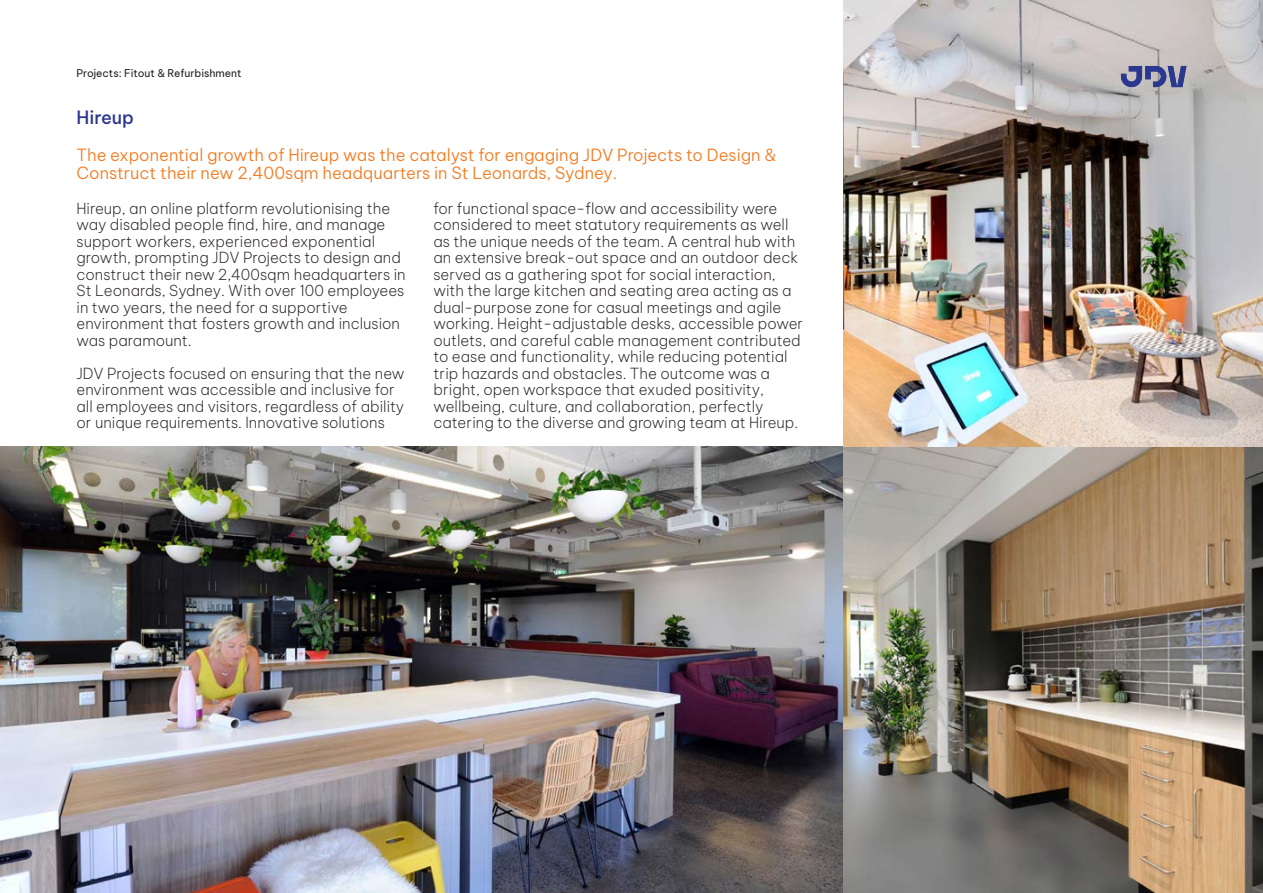
<style>
.page{position:relative;width:1263px;height:893px;background:#fff}
.page>*{position:absolute;margin:0;border:0;box-sizing:border-box;transform-origin:0 0}
.t1{font:500 18px "Be Vietnam Pro";color:#2c3691}
.t2{font:300 16.5px/18px "Be Vietnam Pro";color:#f47b21}
.t3{font:200 15px/16.5px "Be Vietnam Pro";color:#231f20}
.t4{font:10.5px "Be Vietnam Pro";color:#231f20}
</style>
<div class="page">
<img style="left:0;top:446px;width:1263px;height:447px">
<img style="left:843px;top:0;width:420px;height:446px">
<svg style="left:1121px;top:66px;width:65px;height:21px"></svg>
<p class="t4" style="left:77px;top:64px;width:166px">Projects: Fitout &amp; Refurbishment</p>
<p class="t1" style="left:77px;top:103px;width:59px">Hireup</p>
<p class="t2" style="left:77px;top:144px;width:701px">The exponential growth of Hireup was the catalyst for engaging JDV Projects to Design &amp;<br>Construct their new 2,400sqm headquarters in St Leonards, Sydney.</p>
<p class="t3" style="left:77px;top:199px;width:331px">Hireup, an online platform revolutionising the way disabled people find, hire, and manage support workers, experienced exponential growth, prompting JDV Projects to design and construct their new 2,400sqm headquarters in St Leonards, Sydney. With over 100 employees in two years, the need for a supportive environment that fosters growth and inclusion was paramount.</p>
<p class="t3" style="left:77px;top:364px;width:330px">JDV Projects focused on ensuring that the new environment was accessible and inclusive for all employees and visitors, regardless of ability or unique requirements. Innovative solutions</p>
<p class="t3" style="left:433px;top:199px;width:371px">for functional space-flow and accessibility were considered to meet statutory requirements as well as the unique needs of the team. A central hub with an extensive break-out space and an outdoor deck served as a gathering spot for social interaction, with the large kitchen and seating area acting as a dual-purpose zone for casual meetings and agile working. Height-adjustable desks, accessible power outlets, and careful cable management contributed to ease and functionality, while reducing potential trip hazards and obstacles. The outcome was a bright, open workspace that exuded positivity, wellbeing, culture, and collaboration, perfectly catering to the diverse and growing team at Hireup.</p>
</div>
